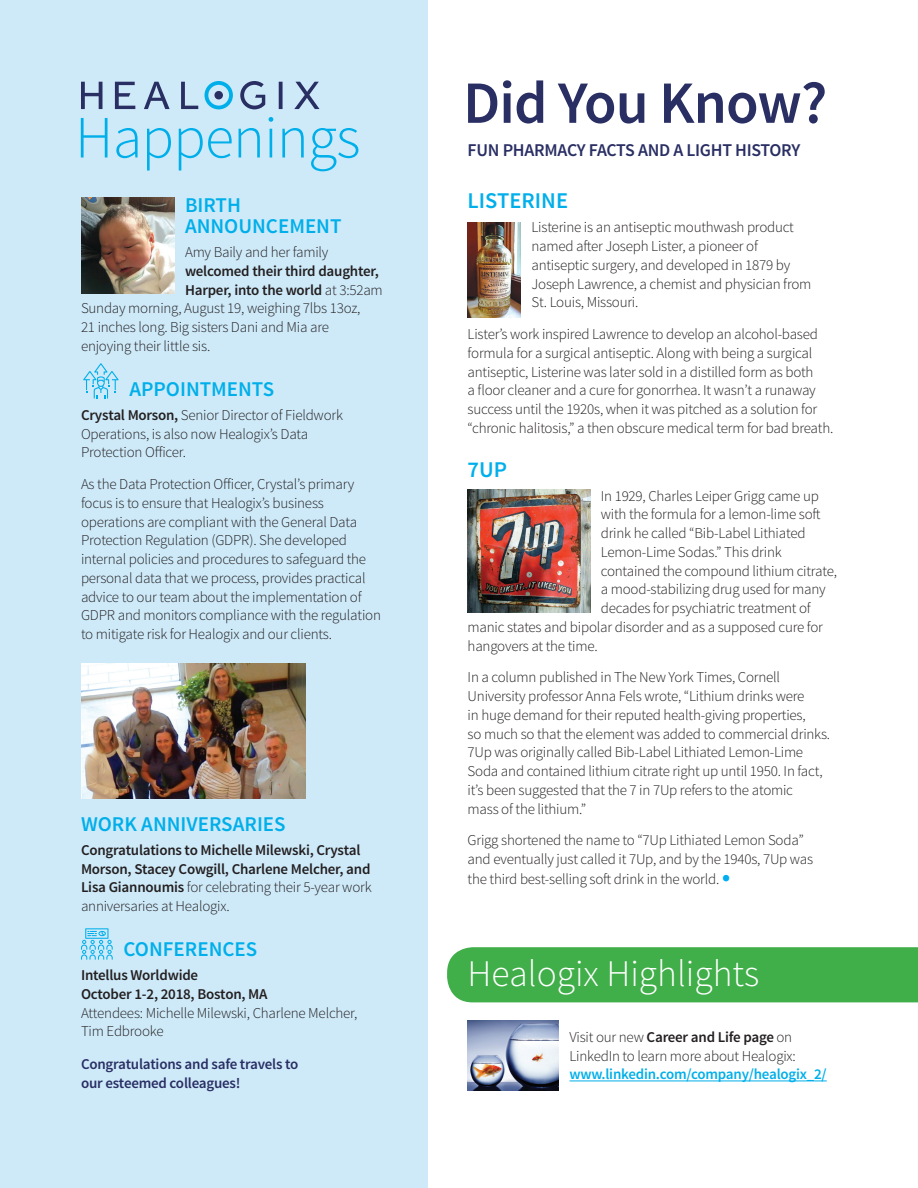
<style>
.page{position:relative;width:918px;height:1188px;background:#fff}
.page>*{position:absolute;margin:0;border:0;box-sizing:border-box;transform-origin:0 0}
.t1{font:600 60px "Source Sans Pro";letter-spacing:-.015em;color:#292e63}
.t2{font:300 60px "Source Sans Pro";letter-spacing:-.015em;color:#00afea}
.t3{font:300 37.5px "Source Sans Pro";color:#fff}
.t4{font:600 22.5px "Source Sans Pro";color:#00afea}
.t5{font:600 21px/21px "Source Sans Pro";color:#00afea}
.t6{font:600 18px "Source Sans Pro";letter-spacing:-.015em;color:#292e63}
.t7{font:300 15px/18.8px "Source Sans Pro";letter-spacing:-.015em;color:#231f20}
.t8{font:600 15px/18.8px "Source Sans Pro";letter-spacing:-.015em;color:#231f20}
.t9{font:600 15px/19.5px "Source Sans Pro";letter-spacing:-.015em;color:#292e63}
.t10{font:600 15px "Source Sans Pro";letter-spacing:-.015em;color:#00afea}
.s1{font-weight:300}
.s2{font-weight:600}
.s3{font-weight:900;font-size:22.5px;color:#00aeef}
</style>
<div class="page">
<hr style="left:570px;top:1081px;width:257px;height:1px;background:#00afea">
<div style="left:0;top:0;width:427px;height:1188px;background:#ceeaf9"></div>
<div style="left:447px;top:947px;width:471px;height:55px;background:#40ae49"></div>
<svg style="left:240px;top:81px;width:25px;height:28px"></svg>
<svg style="left:81px;top:82px;width:21px;height:27px"></svg>
<svg style="left:115px;top:82px;width:20px;height:27px"></svg>
<svg style="left:144px;top:82px;width:26px;height:27px"></svg>
<svg style="left:181px;top:82px;width:17px;height:27px"></svg>
<svg style="left:279px;top:82px;width:4px;height:27px"></svg>
<svg style="left:294px;top:82px;width:26px;height:27px"></svg>
<svg style="left:204px;top:81px;width:29px;height:28px"></svg>
<div style="left:214px;top:91px;width:9px;height:8px;background:#292e63;border-radius:50%"></div>
<svg style="left:83px;top:363px;width:36px;height:35px"></svg>
<img style="left:81px;top:198px;width:93px;height:96px">
<svg style="left:81px;top:928px;width:32px;height:32px"></svg>
<img style="left:81px;top:663px;width:225px;height:136px">
<img style="left:468px;top:1020px;width:91px;height:70px">
<img style="left:468px;top:490px;width:122px;height:122px">
<img style="left:468px;top:222px;width:53px;height:96px">
<h1 class="t2" style="left:75px;top:101px;width:287px">Happenings</h1>
<h3 class="t5" style="left:185px;top:195px;width:158px">BIRTH<br>ANNOUNCEMENT</h3>
<p class="t7" style="left:185px;top:243px;width:145px">Amy Baily and her family</p>
<p class="t8" style="left:185px;top:262px;width:195px">welcomed their third daughter,</p>
<p class="t8" style="left:185px;top:281px;width:199px">Harper, into the world <span class="s1">at 3:52am</span></p>
<p class="t7" style="left:81px;top:299px;width:281px">Sunday morning, August 19, weighing 7lbs 13oz,</p>
<p class="t7" style="left:81px;top:318px;width:249px">21 inches long. Big sisters Dani and Mia are</p>
<p class="t7" style="left:81px;top:337px;width:131px">enjoying their little sis.</p>
<h3 class="t5" style="left:129px;top:379px;width:146px">APPOINTMENTS</h3>
<p class="t7" style="left:81px;top:406px;width:264px"><span class="s2">Crystal Morson,</span> Senior Director of Fieldwork<br>Operations, is also now Healogix’s Data<br>Protection Officer.</p>
<p class="t7" style="left:81px;top:475px;width:302px">As the Data Protection Officer, Crystal’s primary focus is to ensure that Healogix’s business operations are compliant with the General Data Protection Regulation (GDPR). She developed internal policies and procedures to safeguard the personal data that we process, provides practical advice to our team about the implementation of GDPR and monitors compliance with the regulation to mitigate risk for Healogix and our clients.</p>
<h3 class="t5" style="left:81px;top:814px;width:206px">WORK ANNIVERSARIES</h3>
<p class="t8" style="left:81px;top:841px;width:292px">Congratulations to Michelle Milewski, Crystal Morson, Stacey Cowgill, Charlene Melcher, and Lisa Giannoumis <span class="s1">for celebrating their 5-year work anniversaries at Healogix.</span></p>
<h3 class="t5" style="left:124px;top:939px;width:135px">CONFERENCES</h3>
<p class="t8" style="left:81px;top:966px;width:188px">Intellus Worldwide<br>October 1-2, 2018, Boston, MA</p>
<p class="t7" style="left:81px;top:1003px;width:278px">Attendees: Michelle Milewski, Charlene Melcher,<br>Tim Edbrooke</p>
<p class="t9" style="left:81px;top:1054px;width:219px">Congratulations and safe travels to our esteemed colleagues!</p>
<h1 class="t1" style="left:463px;top:65px;width:366px">Did You Know?</h1>
<p class="t6" style="left:468px;top:139px;width:334px">FUN PHARMACY FACTS AND A LIGHT HISTORY</p>
<h3 class="t4" style="left:468px;top:187px;width:102px">LISTERINE</h3>
<p class="t7" style="left:532px;top:218px;width:281px">Listerine is an antiseptic mouthwash product named after Joseph Lister, a pioneer of antiseptic surgery, and developed in 1879 by Joseph Lawrence, a chemist and physician from St. Louis, Missouri.</p>
<p class="t7" style="left:468px;top:325px;width:367px">Lister’s work inspired Lawrence to develop an alcohol-based formula for a surgical antiseptic. Along with being a surgical antiseptic, Listerine was later sold in a distilled form as both<br>a floor cleaner and a cure for gonorrhea. It wasn’t a runaway success until the 1920s, when it was pitched as a solution for “chronic halitosis,” a then obscure medical term for bad breath.</p>
<h3 class="t4" style="left:468px;top:455px;width:41px">7UP</h3>
<p class="t7" style="left:601px;top:486px;width:220px">In 1929, Charles Leiper Grigg came up</p>
<p class="t7" style="left:601px;top:505px;width:221px">with the formula for a lemon-lime soft</p>
<p class="t7" style="left:601px;top:524px;width:206px">drink he called “Bib-Label Lithiated</p>
<p class="t7" style="left:601px;top:543px;width:182px">Lemon-Lime Sodas.” This drink</p>
<p class="t7" style="left:601px;top:561px;width:238px">contained the compound lithium citrate,</p>
<p class="t7" style="left:601px;top:580px;width:226px">a mood-stabilizing drug used for many</p>
<p class="t7" style="left:601px;top:599px;width:212px">decades for psychiatric treatment of</p>
<p class="t7" style="left:468px;top:618px;width:357px">manic states and bipolar disorder and as a supposed cure for</p>
<p class="t7" style="left:468px;top:636px;width:132px">hangovers at the time.</p>
<p class="t7" style="left:468px;top:668px;width:364px">In a column published in The New York Times, Cornell University professor Anna Fels wrote, “Lithium drinks were<br>in huge demand for their reputed health-giving properties,<br>so much so that the element was added to commercial drinks.<br>7Up was originally called Bib-Label Lithiated Lemon-Lime Soda and contained lithium citrate right up until 1950. In fact, it’s been suggested that the 7 in 7Up refers to the atomic<br>mass of the lithium.”</p>
<p class="t7" style="left:468px;top:831px;width:347px;line-height:19.4px">Grigg shortened the name to “7Up Lithiated Lemon Soda” and eventually just called it 7Up, and by the 1940s, 7Up was the third best-selling soft drink in the world. <span class="s3">•</span></p>
<h2 class="t3" style="left:468px;top:951px;width:293px">Healogix Highlights</h2>
<p class="t7" style="left:570px;top:1028px;width:228px">Visit our new <span class="s2">Career and Life page</span> on<br>LinkedIn to learn more about Healogix:</p>
<p class="t10" style="left:570px;top:1065px;width:259px">www.linkedin.com/company/healogix_2/</p>
</div>
